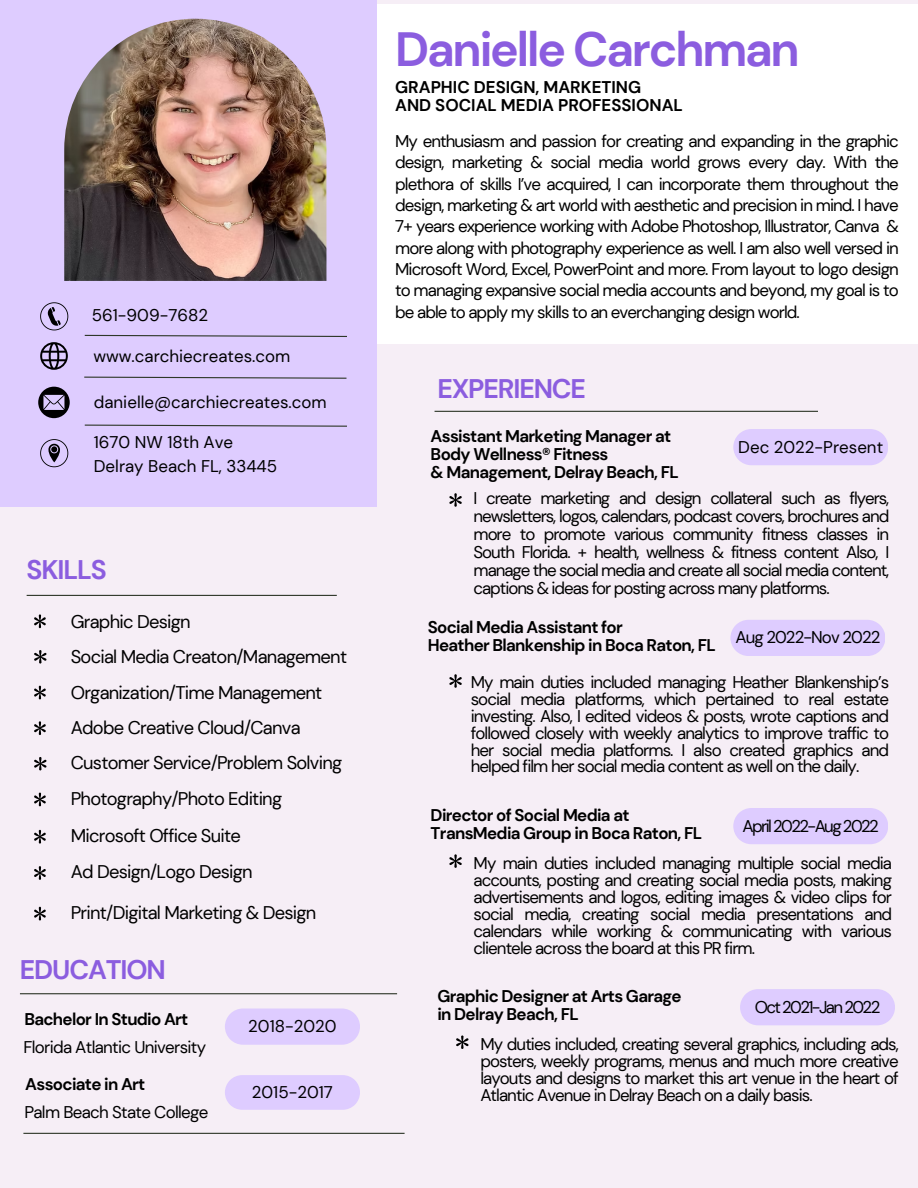
<style>
.page{position:relative;width:918px;height:1188px;background:#f6eef6}
.page>*{position:absolute;margin:0;border:0;box-sizing:border-box;transform-origin:0 0}
.t1{font:700 48px "DM Sans";letter-spacing:-.045em;color:#8b5ddf}
.t2{font:700 26.85px "DM Sans";letter-spacing:-.045em;color:#8b5ddf}
.t3{font:18.3px "DM Sans";letter-spacing:-.04em;color:#000}
.t4{font:16.95px/16.8px "DM Sans";letter-spacing:-.055em;color:#000;text-align:justify}
.t5{font:700 16.95px/18px "DM Sans";letter-spacing:-.04em;color:#000}
.t6{font:16.95px "DM Sans";color:#000}
.t7{font:700 16.95px/18px "DM Sans";color:#000}
.t8{font:16.95px "DM Sans";letter-spacing:-.095em;color:#000}
</style>
<div class="page">
<div style="left:222px;top:4px;width:696px;height:340px;background:#fff"></div>
<div style="left:0;top:0;width:376px;height:507px;background:#deccff"></div>
<img style="left:64px;top:19px;width:262px;height:262px">
<svg style="left:84px;top:334px;width:263px;height:3px"></svg>
<svg style="left:84px;top:424px;width:263px;height:3px"></svg>
<svg style="left:40px;top:302px;width:28px;height:28px"></svg>
<svg style="left:40px;top:439px;width:28px;height:28px"></svg>
<hr style="left:435px;top:411px;width:383px;height:1px;background:#2e3729">
<div style="left:733px;top:429px;width:155px;height:36px;background:#deccff"></div>
<hr style="left:27px;top:595px;width:310px;height:1px;background:#2e3729">
<svg style="left:449px;top:674px;width:13px;height:14px"></svg>
<svg style="left:34px;top:614px;width:12px;height:14px"></svg>
<svg style="left:34px;top:650px;width:12px;height:14px"></svg>
<svg style="left:34px;top:686px;width:12px;height:13px"></svg>
<svg style="left:34px;top:721px;width:12px;height:14px"></svg>
<svg style="left:34px;top:757px;width:12px;height:13px"></svg>
<svg style="left:34px;top:793px;width:12px;height:13px"></svg>
<div style="left:730px;top:620px;width:155px;height:36px;background:#deccff"></div>
<svg style="left:449px;top:493px;width:13px;height:14px"></svg>
<hr style="left:20px;top:993px;width:377px;height:1px;background:#2e3729">
<svg style="left:225px;top:1009px;width:135px;height:36px;background:#dfcefe"></svg>
<hr style="left:23px;top:1133px;width:382px;height:1px;background:#2e3729">
<div style="left:225px;top:1075px;width:135px;height:35px;background:#deccff"></div>
<div style="left:733px;top:808px;width:155px;height:36px;background:#deccff"></div>
<svg style="left:449px;top:854px;width:13px;height:14px"></svg>
<div style="left:740px;top:989px;width:155px;height:36px;background:#deccff"></div>
<svg style="left:456px;top:1035px;width:13px;height:14px"></svg>
<svg style="left:34px;top:830px;width:12px;height:14px"></svg>
<svg style="left:34px;top:866px;width:12px;height:14px"></svg>
<svg style="left:34px;top:907px;width:12px;height:14px"></svg>
<svg style="left:84px;top:376px;width:263px;height:3px"></svg>
<svg style="left:40px;top:342px;width:28px;height:28px"></svg>
<svg style="left:38px;top:387px;width:32px;height:31px"></svg>
<h4 class="t6" style="left:92px;top:305px;width:118px">561-909-7682</h4>
<p class="t6" style="left:93px;top:346px;width:198px">www.carchiecreates.com</p>
<p class="t6" style="left:94px;top:391px;width:234px">danielle@carchiecreates.com</p>
<h2 class="t6" style="left:94px;top:431px;width:141px">1670 NW 18th Ave</h2>
<p class="t6" style="left:94px;top:455px;width:185px">Delray Beach FL, 33445</p>
<p class="t2" style="left:27px;top:552px;width:82px">SKILLS</p>
<p class="t3" style="left:71px;top:610px;width:121px">Graphic Design</p>
<p class="t3" style="left:71px;top:645px;width:278px">Social Media Creaton/Management</p>
<p class="t3" style="left:71px;top:680px;width:253px">Organization/Time Management</p>
<p class="t3" style="left:71px;top:716px;width:231px">Adobe Creative Cloud/Canva</p>
<p class="t3" style="left:71px;top:751px;width:273px">Customer Service/Problem Solving</p>
<p class="t3" style="left:71px;top:787px;width:213px">Photography/Photo Editing</p>
<p class="t3" style="left:71px;top:824px;width:172px">Microsoft Office Suite</p>
<p class="t3" style="left:71px;top:860px;width:184px">Ad Design/Logo Design</p>
<h1 class="t3" style="left:71px;top:901px;width:247px">Print/Digital Marketing &amp; Design</h1>
<p class="t2" style="left:20px;top:952px;width:147px">EDUCATION</p>
<p class="t5" style="left:24px;top:1011px;width:166px">Bachelor In Studio Art</p>
<p class="t4" style="left:23px;top:1039px;width:184px">Florida Atlantic University</p>
<p class="t5" style="left:25px;top:1076px;width:122px">Associate in Art</p>
<p class="t4" style="left:24px;top:1104px;width:186px">Palm Beach State College</p>
<p class="t6" style="left:248px;top:1015px;width:90px">2018-2020</p>
<p class="t6" style="left:252px;top:1081px;width:83px">2015-2017</p>
<h5 class="t1" style="left:395px;top:18px;width:406px">Danielle Carchman</h5>
<p class="t7" style="left:395px;top:78px;width:289px">GRAPHIC DESIGN, MARKETING<br>AND SOCIAL MEDIA PROFESSIONAL</p>
<p class="t4" style="left:395px;top:130px;width:505px;line-height:21.3px">My enthusiasm and passion for creating and expanding in the graphic design, marketing &amp; social media world grows every day. With the plethora of skills I’ve acquired, I can incorporate them throughout the design, marketing &amp; art world with aesthetic and precision in mind. I have 7+ years experience working with Adobe Photoshop, Illustrator, Canva &amp; more along with photography experience as well. I am also well versed in Microsoft Word, Excel, PowerPoint and more. From layout to logo design to managing expansive social media accounts and beyond, my goal is to be able to apply my skills to an everchanging design world.</p>
<p class="t2" style="left:437px;top:372px;width:150px">EXPERIENCE</p>
<h2 class="t5" style="left:431px;top:427px;width:250px">Assistant Marketing Manager at<br>Body Wellness® Fitness<br>&amp; Management, Delray Beach, FL</h2>
<p class="t6" style="left:738px;top:436px;width:146px">Dec 2022-Present</p>
<p class="t4" style="left:474px;top:489px;width:417px;line-height:18px">I create marketing and design collateral such as flyers, newsletters, logos, calendars, podcast covers, brochures and more to promote various community fitness classes in South Florida. + health, wellness &amp; fitness content Also, I manage the social media and create all social media content, captions &amp; ideas for posting across many platforms.</p>
<p class="t5" style="left:428px;top:618px;width:289px">Social Media Assistant for<br>Heather Blankenship in Boca Raton, FL</p>
<p class="t4" style="left:471px;top:674px;width:420px">My main duties included managing Heather Blankenship’s social media platforms, which pertained to real estate investing. Also, I edited videos &amp; posts, wrote captions and followed closely with weekly analytics to improve traffic to her social media platforms. I also created graphics and helped film her social media content as well on the daily.</p>
<p class="t4" style="left:735px;top:629px;width:147px">Aug 2022-Nov 2022</p>
<h5 class="t5" style="left:431px;top:806px;width:273px">Director of Social Media at<br>TransMedia Group in Boca Raton, FL</h5>
<p class="t4" style="left:474px;top:855px;width:420px">My main duties included managing multiple social media accounts, posting and creating social media posts, making advertisements and logos, editing images &amp; video clips for social media, creating social media presentations and calendars while working &amp; communicating with various clientele across the board at this PR firm.</p>
<p class="t5" style="left:437px;top:988px;width:246px">Graphic Designer at Arts Garage in Delray Beach, FL</p>
<p class="t4" style="left:480px;top:1036px;width:420px">My duties included, creating several graphics, including ads, posters, weekly programs, menus and much more creative layouts and designs to market this art venue in the heart of Atlantic Avenue in Delray Beach on a daily basis.</p>
<p class="t8" style="left:743px;top:815px;width:138px">April 2022-Aug 2022</p>
<p class="t8" style="left:755px;top:996px;width:127px">Oct 2021-Jan 2022</p>
</div>
